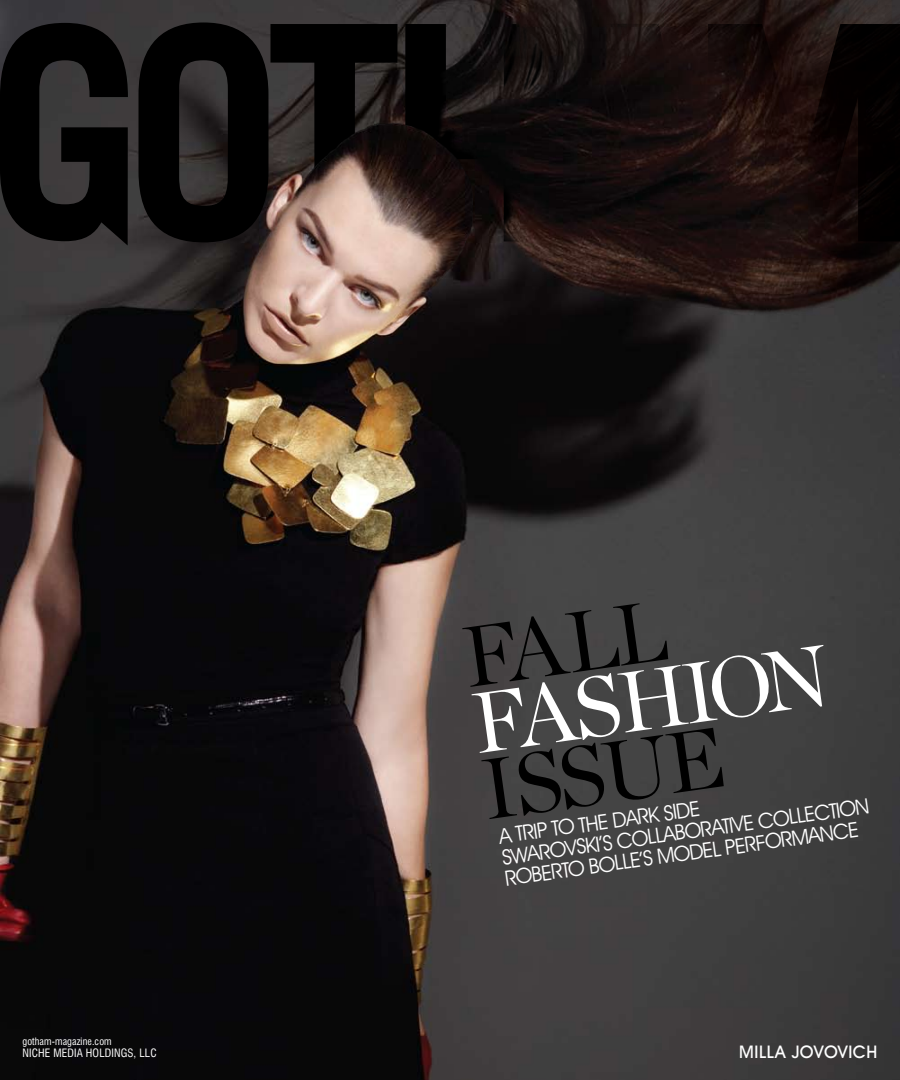
<style>
.page{position:relative;width:900px;height:1080px;background:#fff}
.page>*{position:absolute;margin:0;border:0;box-sizing:border-box;transform-origin:0 0}
.t1{font:85px "Chronicle Display";color:#000}
.t2{font:85px "Chronicle Display";color:#fff}
.t3{font:21.25px/21.2px "Avant Garde IT Cby BT";color:#fff}
.t4{font:500 17.5px "Avant Garde IT Cby BT";letter-spacing:.03em;color:#fff}
.t5{font:condensed 11.25px "Swiss 721 BT";letter-spacing:.01em;color:#fff}
.t6{font:condensed 10px "Swiss 721 BT";letter-spacing:.01em;color:#fff}
</style>
<div class="page">
<img style="left:0;top:0;width:900px;height:1080px">
<svg style="left:0;top:23px;width:128px;height:222px;background:#151515"></svg>
<svg style="left:139px;top:22px;width:258px;height:220px;background:#111010"></svg>
<svg style="left:405px;top:24px;width:16px;height:75px"></svg>
<img style="left:421px;top:0;width:479px;height:375px">
<img style="left:178px;top:99px;width:312px;height:299px">
<h1 class="t1" style="left:456px;top:606px;width:206px;rotate:-8deg">FALL</h1>
<h1 class="t2" style="left:466px;top:673px;width:361px;rotate:-8deg">FASHION</h1>
<h1 class="t1" style="left:475px;top:739px;width:246px;rotate:-8deg">ISSUE</h1>
<p class="t3" style="left:498px;top:826px;width:372px;rotate:-8deg">A TRIP TO THE DARK SIDE<br>SWAROVSKI’S COLLABORATIVE COLLECTION<br>ROBERTO BOLLE’S MODEL PERFORMANCE</p>
<p class="t6" style="left:22px;top:1035px;width:91px">gotham-magazine.com</p>
<p class="t5" style="left:22px;top:1046px;width:136px">NICHE MEDIA HOLDINGS, LLC</p>
<p class="t4" style="left:739px;top:1041px;width:140px">MILLA JOVOVICH</p>
</div>
